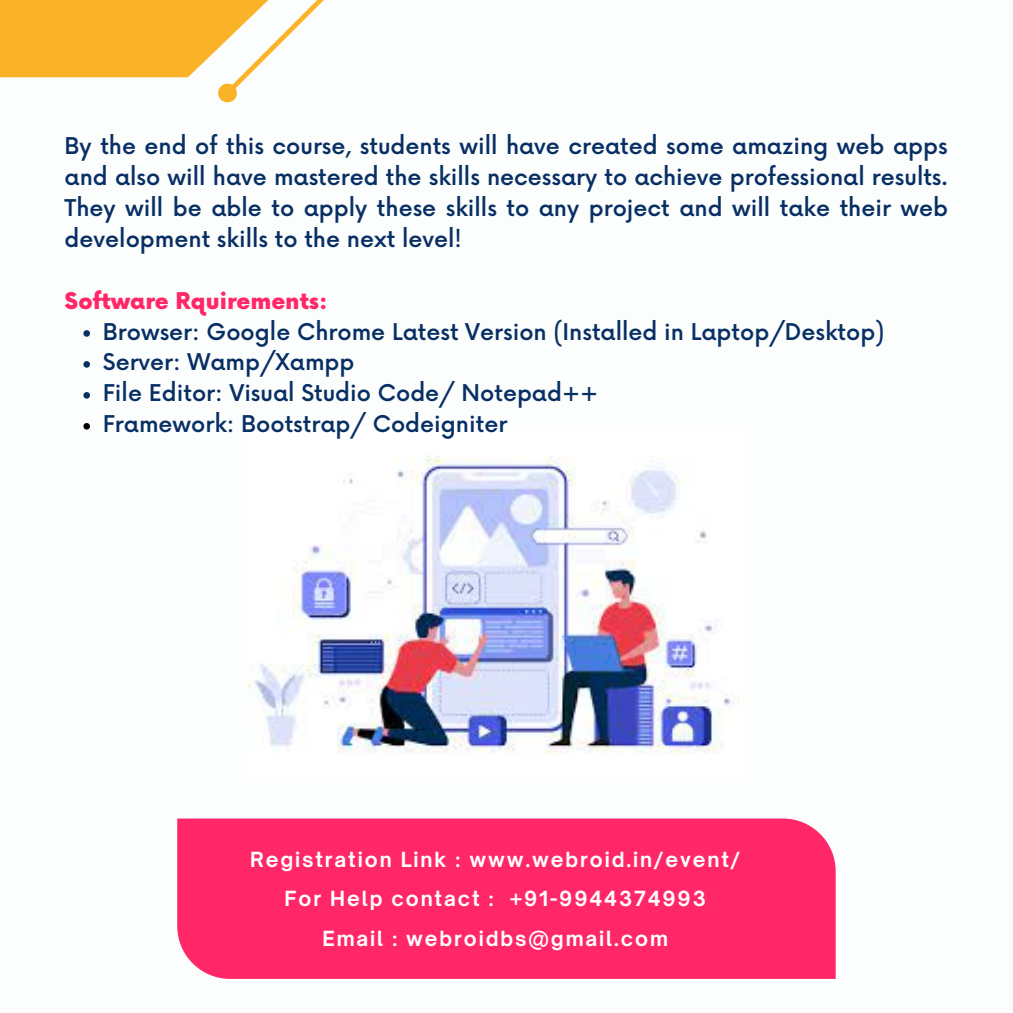
<style>
.page{position:relative;width:1013px;height:1013px;background:#fff}
.page>*{position:absolute;margin:0;border:0;box-sizing:border-box;transform-origin:0 0}
.t1{font:500 22.5px/31px "Now";color:#072f64}
.t2{font:900 22.5px "Now";color:#ff2768}
.t3{font:700 19.88px/39.4px "Open Sauce One";letter-spacing:.095em;color:#fff;text-align:center}
</style>
<div class="page">
<img style="left:248px;top:455px;width:492px;height:299px">
<div style="left:177px;top:818px;width:658px;height:160px;background:#ff2768"></div>
<svg style="left:0;top:0;width:324px;height:103px"></svg>
<svg style="left:83px;top:330px;width:7px;height:7px"></svg>
<svg style="left:83px;top:361px;width:7px;height:7px"></svg>
<svg style="left:83px;top:392px;width:7px;height:6px"></svg>
<svg style="left:83px;top:423px;width:7px;height:6px"></svg>
<p class="t1" style="left:65px;top:132px;width:885px;text-align:justify">By the end of this course, students will have created some amazing web apps and also will have mastered the skills necessary to achieve professional results.<br>They will be able to apply these skills to any project and will take their web development skills to the next level!</p>
<p class="t2" style="left:65px;top:288px;width:264px">Software Rquirements:</p>
<p class="t1" style="left:103px;top:317px;width:783px">Browser: Google Chrome Latest Version (Installed in Laptop/Desktop)<br>Server: Wamp/Xampp<br>File Editor: Visual Studio Code/ Notepad++<br>Framework: Bootstrap/ Codeigniter</p>
<p class="t3" style="left:250px;top:839px;width:492px">Registration Link : www.webroid.in/event/<br>For Help contact : +91-9944374993<br>Email : webroidbs@gmail.com</p>
</div>
